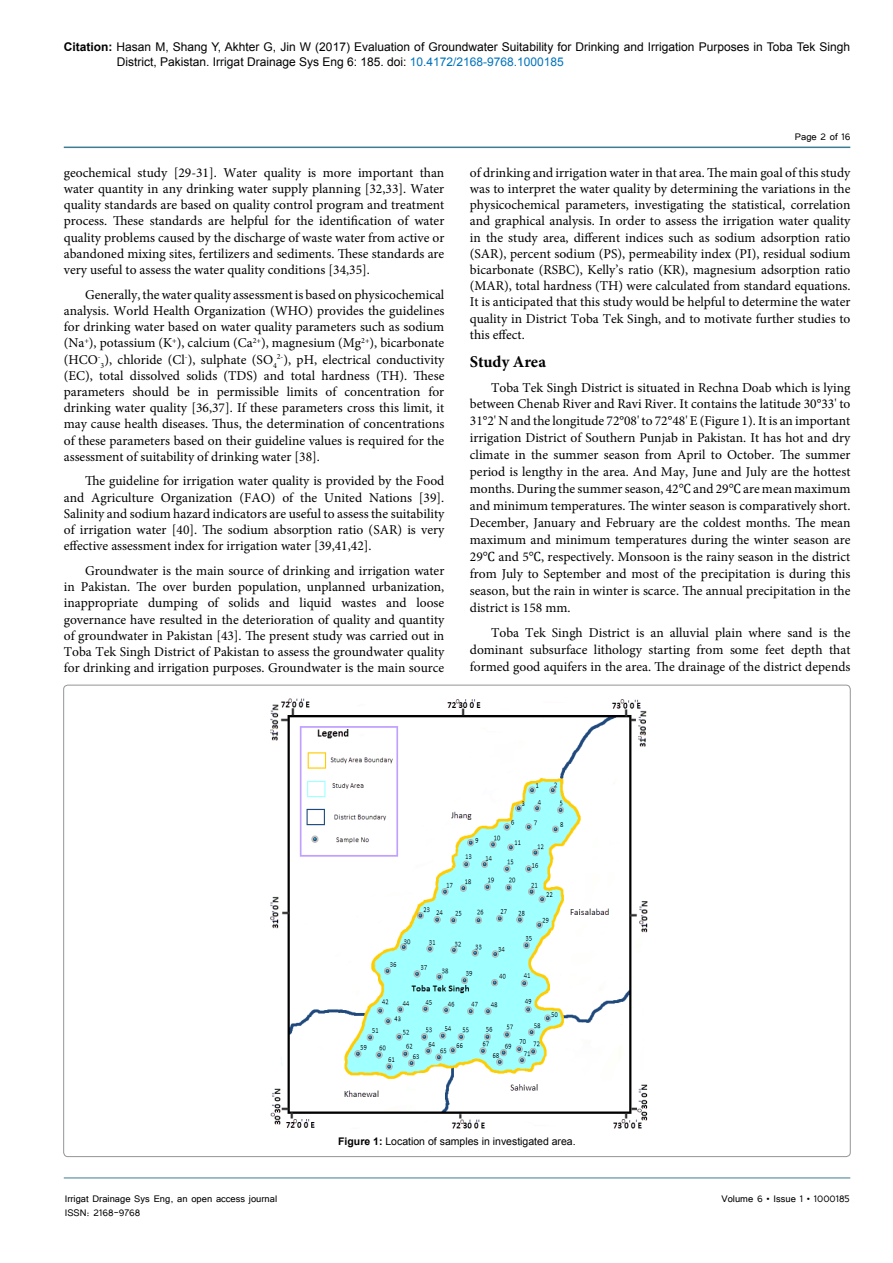
<style>
.page{position:relative;width:893px;height:1263px;background:#fff}
.page>*{position:absolute;margin:0;border:0;box-sizing:border-box;transform-origin:0 0}
.t1{font:700 16.5px "Minion Pro";letter-spacing:-.005em;color:#000}
.t2{font:13.5px/16.2px "Minion Pro";color:#000;text-align:justify}
.t3{font:12px/14.4px "Arial";color:#000}
.t4{font:12px "Tunga";color:#000}
.t5{font:10.5px "Arial";color:#000}
.s1{font-weight:700}
.s2{color:#0072bc}
.s3{font-family:"Cambria Math"}
</style>
<div class="page">
<hr style="left:64px;top:147px;width:786px;height:1px;background:#3e7c94">
<hr style="left:64px;top:1178px;width:786px;height:1px;background:#3e7c94">
<img style="left:270px;top:698px;width:378px;height:431px">
<p class="t3" style="left:117px;top:40px;width:735px;text-indent:-53px"><span class="s1">Citation:</span> Hasan M, Shang Y, Akhter G, Jin W (2017) Evaluation of Groundwater Suitability for Drinking and Irrigation Purposes in Toba Tek Singh<br>District, Pakistan. Irrigat Drainage Sys Eng 6: 185. doi: <span class="s2">10.4172/2168-9768.1000185</span></p>
<p class="t2" style="left:64px;top:164px;width:382px">geochemical study [29-31]. Water quality is more important than water quantity in any drinking water supply planning [32,33]. Water quality standards are based on quality control program and treatment process. These standards are helpful for the identification of water quality problems caused by the discharge of waste water from active or abandoned mixing sites, fertilizers and sediments. These standards are very useful to assess the water quality conditions [34,35].</p>
<p class="t2" style="left:64px;top:286px;width:382px;text-indent:21px">Generally, the water quality assessment is based on physicochemical analysis. World Health Organization (WHO) provides the guidelines for drinking water based on water quality parameters such as sodium (Na<sup>+</sup>), potassium (K<sup>+</sup>), calcium (Ca<sup>2+</sup>), magnesium (Mg<sup>2+</sup>), bicarbonate (HCO<sup>-</sup><sub>3</sub>), chloride (Cl<sup>-</sup>), sulphate (SO<sub>4</sub><sup>2-</sup>), pH, electrical conductivity (EC), total dissolved solids (TDS) and total hardness (TH). These parameters should be in permissible limits of concentration for drinking water quality [36,37]. If these parameters cross this limit, it may cause health diseases. Thus, the determination of concentrations of these parameters based on their guideline values is required for the assessment of suitability of drinking water [38].</p>
<p class="t2" style="left:64px;top:473px;width:382px;text-indent:21px">The guideline for irrigation water quality is provided by the Food and Agriculture Organization (FAO) of the United Nations [39].<br>Salinity and sodium hazard indicators are useful to assess the suitability of irrigation water [40]. The sodium absorption ratio (SAR) is very effective assessment index for irrigation water [39,41,42].</p>
<p class="t2" style="left:64px;top:563px;width:382px;text-indent:21px">Groundwater is the main source of drinking and irrigation water in Pakistan. The over burden population, unplanned urbanization, inappropriate dumping of solids and liquid wastes and loose governance have resulted in the deterioration of quality and quantity of groundwater in Pakistan [43]. The present study was carried out in Toba Tek Singh District of Pakistan to assess the groundwater quality for drinking and irrigation purposes. Groundwater is the main source</p>
<p class="t4" style="left:795px;top:129px;width:57px">Page 2 of 16</p>
<p class="t2" style="left:470px;top:164px;width:382px">of drinking and irrigation water in that area. The main goal of this study was to interpret the water quality by determining the variations in the physicochemical parameters, investigating the statistical, correlation and graphical analysis. In order to assess the irrigation water quality in the study area, different indices such as sodium adsorption ratio (SAR), percent sodium (PS), permeability index (PI), residual sodium bicarbonate (RSBC), Kelly’s ratio (KR), magnesium adsorption ratio (MAR), total hardness (TH) were calculated from standard equations.<br>It is anticipated that this study would be helpful to determine the water quality in District Toba Tek Singh, and to motivate further studies to this effect.</p>
<p class="t1" style="left:470px;top:350px;width:78px">Study Area</p>
<p class="t2" style="left:470px;top:379px;width:382px;line-height:17px;text-indent:21px">Toba Tek Singh District is situated in Rechna Doab which is lying between Chenab River and Ravi River. It contains the latitude 30°33' to 31°2' N and the longitude 72°08' to 72°48' E (Figure 1). It is an important irrigation District of Southern Punjab in Pakistan. It has hot and dry climate in the summer season from April to October. The summer period is lengthy in the area. And May, June and July are the hottest months. During the summer season, 42<span class="s3">℃</span> and 29<span class="s3">℃</span> are mean maximum and minimum temperatures. The winter season is comparatively short.<br>December, January and February are the coldest months. The mean maximum and minimum temperatures during the winter season are 29<span class="s3">℃</span> and 5<span class="s3">℃</span>, respectively. Monsoon is the rainy season in the district from July to September and most of the precipitation is during this season, but the rain in winter is scarce. The annual precipitation in the district is 158 mm.</p>
<p class="t2" style="left:470px;top:624px;width:382px;line-height:17px;text-indent:21px">Toba Tek Singh District is an alluvial plain where sand is the dominant subsurface lithology starting from some feet depth that formed good aquifers in the area. The drainage of the district depends</p>
<p class="t5" style="left:338px;top:1134px;width:239px"><span class="s1">Figure 1:</span> Location of samples in investigated area.</p>
<p class="t4" style="left:65px;top:1190px;width:214px">Irrigat Drainage Sys Eng, an open access journal</p>
<p class="t4" style="left:721px;top:1190px;width:130px">Volume 6 • Issue 1 • 1000185</p>
<p class="t4" style="left:65px;top:1205px;width:77px">ISSN: 2168-9768</p>
</div>
